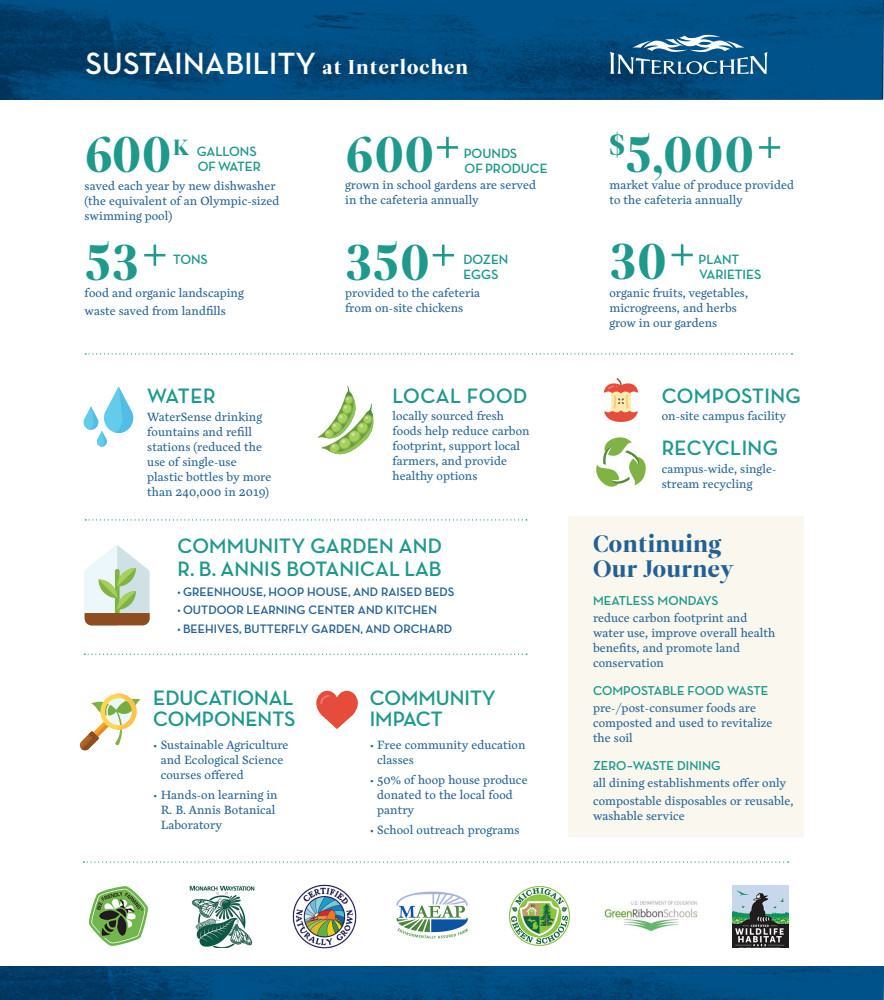
<style>
.page{position:relative;width:884px;height:1000px;background:#fff}
.page>*{position:absolute;margin:0;border:0;box-sizing:border-box;transform-origin:0 0}
.t1{font:50px "Leitura Display";letter-spacing:.005em;color:#1e998c}
.t2{font:700 31.2px "Neutraface Display";letter-spacing:.01em;color:#fff}
.t3{font:23.8px/25px "Leitura Display";letter-spacing:.025em;color:#236194}
.t4{font:21.9px "Leitura Display";color:#1e998c}
.t5{font:700 21.2px/21.2px "Neutraface Display";color:#1e998c}
.t6{font:700 21.2px "Neutraface Display";letter-spacing:.02em;color:#1e998c}
.t7{font:700 21.2px "Neutraface Display";letter-spacing:.025em;color:#1e998c}
.t8{font:700 13.8px/15px "Neutraface Display";color:#1e998c}
.t9{font:700 13.1px "Neutraface Display";letter-spacing:.005em;color:#1e998c}
.t10{font:12.5px/15px "Cardea OTCE";letter-spacing:.005em;color:#236194}
.t11{font:700 12.5px "Neutraface Display";letter-spacing:.005em;color:#236194}
.s1{font-family:"Leitura Display";font-weight:400;font-size:20px}
</style>
<div class="page">
<div style="left:568px;top:516px;width:236px;height:321px;background:#faf7ee"></div>
<svg style="left:759px;top:136px;width:22px;height:22px"></svg>
<svg style="left:671px;top:244px;width:22px;height:22px"></svg>
<svg style="left:144px;top:244px;width:22px;height:22px"></svg>
<svg style="left:432px;top:244px;width:22px;height:22px"></svg>
<svg style="left:436px;top:136px;width:23px;height:22px"></svg>
<svg style="left:85px;top:353px;width:707px;height:2px"></svg>
<svg style="left:83px;top:861px;width:706px;height:2px"></svg>
<svg style="left:85px;top:519px;width:442px;height:2px"></svg>
<svg style="left:84px;top:654px;width:443px;height:1px"></svg>
<img style="left:0;top:0;width:884px;height:100px">
<img style="left:0;top:966px;width:884px;height:34px">
<svg style="left:610px;top:33px;width:158px;height:41px;background:#3a759c"></svg>
<img style="left:189px;top:885px;width:66px;height:63px">
<img style="left:88px;top:886px;width:60px;height:59px">
<img style="left:292px;top:884px;width:64px;height:64px">
<img style="left:396px;top:891px;width:73px;height:48px">
<img style="left:510px;top:886px;width:59px;height:60px">
<img style="left:604px;top:901px;width:93px;height:31px">
<img style="left:732px;top:885px;width:56px;height:62px">
<svg style="left:604px;top:378px;width:34px;height:44px"></svg>
<svg style="left:83px;top:387px;width:51px;height:60px"></svg>
<svg style="left:316px;top:691px;width:42px;height:38px"></svg>
<svg style="left:596px;top:437px;width:50px;height:50px"></svg>
<svg style="left:318px;top:385px;width:55px;height:69px"></svg>
<svg style="left:79px;top:694px;width:62px;height:57px"></svg>
<svg style="left:85px;top:545px;width:65px;height:80px"></svg>
<h2 class="t2" style="left:85px;top:46px;width:384px">SUSTAINABILITY <span class="s1">at Interlochen</span></h2>
<h1 class="t1" style="left:345px;top:125px;width:118px">600<sup>+</sup></h1>
<p class="t10" style="left:345px;top:179px;width:192px">grown in school gardens are served in the cafeteria annually</p>
<h1 class="t1" style="left:85px;top:125px;width:89px">600</h1>
<h3 class="t4" style="left:173px;top:134px;width:18px">K</h3>
<p class="t10" style="left:85px;top:179px;width:196px">saved each year by new dishwasher (the equivalent of an Olympic-sized swimming pool)</p>
<p class="t8" style="left:197px;top:144px;width:66px">GALLONS<br>OF WATER</p>
<p class="t8" style="left:464px;top:146px;width:85px">POUNDS<br>OF PRODUCE</p>
<h1 class="t1" style="left:85px;top:233px;width:86px">53<sup>+</sup></h1>
<p class="t10" style="left:85px;top:285px;width:161px;line-height:17.5px">food and organic landscaping waste saved from landfills</p>
<p class="t8" style="left:173px;top:252px;width:36px">TONS</p>
<h3 class="t5" style="left:147px;top:386px;width:70px">WATER</h3>
<p class="t10" style="left:147px;top:410px;width:126px">WaterSense drinking fountains and refill stations (reduced the use of single-use plastic bottles by more than 240,000 in 2019)</p>
<h1 class="t1" style="left:345px;top:233px;width:114px">350<sup>+</sup></h1>
<p class="t10" style="left:345px;top:287px;width:136px">provided to the cafeteria from on-site chickens</p>
<p class="t8" style="left:463px;top:252px;width:46px">DOZEN<br>EGGS</p>
<h3 class="t7" style="left:393px;top:384px;width:136px">LOCAL FOOD</h3>
<p class="t10" style="left:393px;top:410px;width:139px">locally sourced fresh foods help reduce carbon footprint, support local farmers, and provide healthy options</p>
<h3 class="t5" style="left:178px;top:535px;width:266px;line-height:22.5px">COMMUNITY GARDEN AND<br>R. B. ANNIS BOTANICAL LAB</h3>
<p class="t11" style="left:178px;top:585px;width:278px">• GREENHOUSE, HOOP HOUSE, AND RAISED BEDS</p>
<p class="t11" style="left:178px;top:603px;width:261px">• OUTDOOR LEARNING CENTER AND KITCHEN</p>
<p class="t11" style="left:178px;top:622px;width:276px">• BEEHIVES, BUTTERFLY GARDEN, AND ORCHARD</p>
<h3 class="t5" style="left:153px;top:688px;width:144px">EDUCATIONAL<br>COMPONENTS</h3>
<p class="t10" style="left:161px;top:738px;width:129px;text-indent:-8px">• Sustainable Agriculture and Ecological Science courses offered</p>
<p class="t10" style="left:161px;top:788px;width:118px;text-indent:-8px">• Hands-on learning in<br>R. B. Annis Botanical<br>Laboratory</p>
<h3 class="t5" style="left:370px;top:688px;width:128px">COMMUNITY<br>IMPACT</h3>
<p class="t10" style="left:377px;top:738px;width:150px;text-indent:-8px">• Free community education classes</p>
<p class="t10" style="left:377px;top:773px;width:152px;text-indent:-8px">• 50% of hoop house produce donated to the local food pantry</p>
<p class="t10" style="left:370px;top:823px;width:151px">• School outreach programs</p>
<h1 class="t1" style="left:609px;top:125px;width:176px"><sup>$</sup>5,000<sup>+</sup></h1>
<p class="t10" style="left:609px;top:179px;width:186px">market value of produce provided to the cafeteria annually</p>
<h1 class="t1" style="left:609px;top:232px;width:89px">30<sup>+</sup></h1>
<p class="t10" style="left:609px;top:286px;width:140px">organic fruits, vegetables, microgreens, and herbs grow in our gardens</p>
<p class="t8" style="left:698px;top:252px;width:64px">PLANT<br>VARIETIES</p>
<h3 class="t6" style="left:662px;top:384px;width:141px">COMPOSTING</h3>
<p class="t10" style="left:662px;top:410px;width:126px">on-site campus facility</p>
<h3 class="t6" style="left:662px;top:436px;width:118px">RECYCLING</h3>
<p class="t10" style="left:662px;top:462px;width:116px">campus-wide, single&shy;stream recycling</p>
<h3 class="t3" style="left:593px;top:532px;width:142px">Continuing<br>Our Journey</h3>
<p class="t9" style="left:593px;top:593px;width:127px">MEATLESS MONDAYS</p>
<p class="t10" style="left:593px;top:611px;width:184px">reduce carbon footprint and water use, improve overall health benefits, and promote land conservation</p>
<p class="t9" style="left:593px;top:683px;width:177px">COMPOSTABLE FOOD WASTE</p>
<p class="t10" style="left:593px;top:701px;width:181px">pre-/post-consumer foods are composted and used to revitalize the soil</p>
<p class="t9" style="left:593px;top:758px;width:129px">ZERO–WASTE DINING</p>
<p class="t10" style="left:593px;top:775px;width:202px;line-height:17.5px">all dining establishments offer only compostable disposables or reusable,</p>
<p class="t10" style="left:593px;top:809px;width:93px">washable service</p>
</div>
